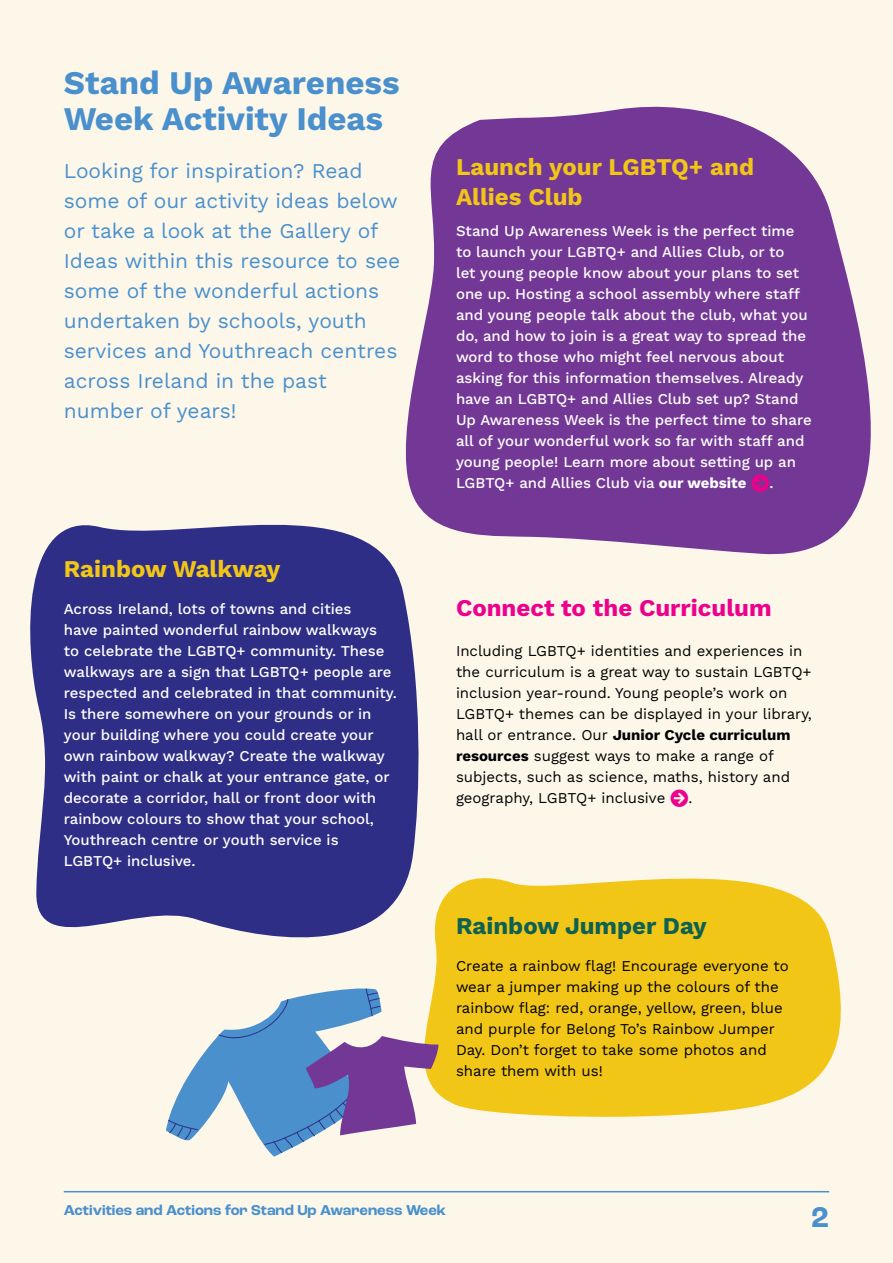
<style>
.page{position:relative;width:893px;height:1263px;background:#fdf7ea}
.page>*{position:absolute;margin:0;border:0;box-sizing:border-box;transform-origin:0 0}
.Intro_Para_14_18{font:700 33px/36px "Work Sans";color:#4990cd}
.t1{font:700 30px "Roc Grotesk";color:#4990cd}
.H3_16_20{font:700 24px/30px "Work Sans";color:#f1c617}
.H3_16_20-2{font:700 24px "Work Sans";color:#ec008c}
.H3_16_20-3{font:700 24px "Work Sans";color:#0e6150}
.Intro_Para_14_18-2{font:21px/30px "Work Sans";color:#4990cd}
.Body_Reveresed{font:500 15px/21px "Work Sans";color:#fff}
.Body_10_14{font:15px/21px "Work Sans";color:#000}
.t2{font:700 15px "Roc Grotesk";color:#4990cd}
.s1{font-weight:700}
.s2{color:#ec008c}
</style>
<div class="page">
<svg style="left:405px;top:106px;width:466px;height:449px;background:#8653a1"></svg>
<svg style="left:434px;top:878px;width:407px;height:239px;background:#f2ca29"></svg>
<svg style="left:30px;top:480px;width:393px;height:458px;fill:#2e2e86"></svg>
<svg style="left:166px;top:985px;width:273px;height:171px"></svg>
<hr style="left:64px;top:1191px;width:765px;height:1px;background:#4990cd">
<svg style="left:752px;top:474px;width:17px;height:17px"></svg>
<p class="Intro_Para_14_18" style="left:64px;top:64px;width:337px">Stand Up Awareness<br>Week Activity Ideas</p>
<p class="Intro_Para_14_18-2" style="left:64px;top:154px;width:338px">Looking for inspiration? Read some of our activity ideas below or take a look at the Gallery of<br>Ideas within this resource to see some of the wonderful actions undertaken by schools, youth services and Youthreach centres across Ireland in the past number of years!</p>
<p class="H3_16_20" style="left:64px;top:553px;width:218px">Rainbow Walkway</p>
<p class="Body_Reveresed" style="left:64px;top:598px;width:335px">Across Ireland, lots of towns and cities<br>have painted wonderful rainbow walkways<br>to celebrate the LGBTQ+ community. These walkways are a sign that LGBTQ+ people are respected and celebrated in that community.<br>Is there somewhere on your grounds or in your building where you could create your own rainbow walkway? Create the walkway with paint or chalk at your entrance gate, or decorate a corridor, hall or front door with rainbow colours to show that your school, Youthreach centre or youth service is LGBTQ+ inclusive.</p>
<p class="H3_16_20" style="left:456px;top:151px;width:300px">Launch your LGBTQ+ and<br>Allies Club</p>
<p class="Body_Reveresed" style="left:456px;top:220px;width:357px">Stand Up Awareness Week is the perfect time to launch your LGBTQ+ and Allies Club, or to<br>let young people know about your plans to set one up. Hosting a school assembly where staff and young people talk about the club, what you do, and how to join is a great way to spread the word to those who might feel nervous about asking for this information themselves. Already have an LGBTQ+ and Allies Club set up? Stand Up Awareness Week is the perfect time to share all of your wonderful work so far with staff and young people! Learn more about setting up an LGBTQ+ and Allies Club via <span class="s1">our website</span> <span class="s2">□●▼</span>.</p>
<p class="H3_16_20-2" style="left:456px;top:589px;width:317px">Connect to the Curriculum</p>
<p class="Body_10_14" style="left:456px;top:640px;width:357px">Including LGBTQ+ identities and experiences in the curriculum is a great way to sustain LGBTQ+ inclusion year-round. Young people’s work on LGBTQ+ themes can be displayed in your library, hall or entrance. Our <span class="s1">Junior Cycle curriculum resources</span> suggest ways to make a range of subjects, such as science, maths, history and geography, LGBTQ+ inclusive <span class="s2">□●▼</span>.</p>
<p class="H3_16_20-3" style="left:456px;top:908px;width:252px">Rainbow Jumper Day</p>
<p class="Body_10_14" style="left:456px;top:955px;width:334px">Create a rainbow flag! Encourage everyone to wear a jumper making up the colours of the rainbow flag: red, orange, yellow, green, blue and purple for Belong To’s Rainbow Jumper Day. Don’t forget to take some photos and share them with us!</p>
<p class="t2" style="left:64px;top:1201px;width:384px">Activities and Actions for Stand Up Awareness Week</p>
<h2 class="t1" style="left:811px;top:1198px;width:20px">2</h2>
</div>
